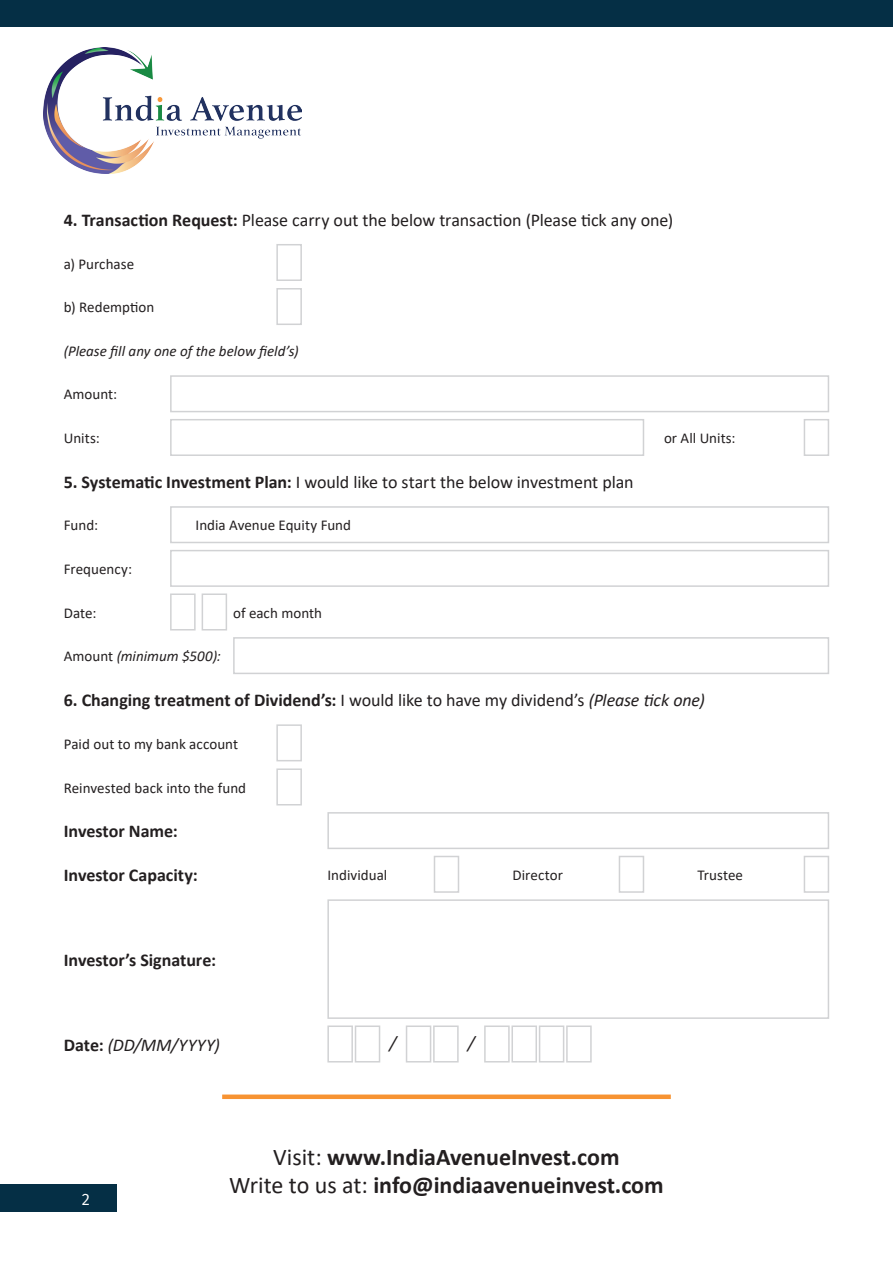
<style>
.page{position:relative;width:893px;height:1263px;background:#fff}
.page>*{position:absolute;margin:0;border:0;box-sizing:border-box;transform-origin:0 0}
.t1{font:700 24px "Calibri";color:#231f20}
.TOC_Title{font:18px "Calibri";letter-spacing:-.005em;color:#231f20}
.TOC_Title-2{font:700 18px "Calibri";color:#231f20}
.TOC_Title-3{font:italic 18px "Calibri";letter-spacing:.025em;color:#231f20}
.Body{font:16.5px "Fira Sans";color:#fff}
.TOC_Title-4{font:15px "Calibri";color:#231f20}
.TOC_Title-5{font:italic 15px "Calibri";color:#231f20}
.s1{font-weight:700}
.s2{font-style:normal}
.s3{font-weight:400}
.s4{font-weight:400;font-style:italic}
.s5{font-weight:700;font-style:normal}
</style>
<div class="page">
<div style="left:0;top:1185px;width:117px;height:27px;background:#052f45"></div>
<div style="left:0;top:0;width:893px;height:27px;background:#052f45"></div>
<img style="left:43px;top:48px;width:259px;height:125px">
<div style="left:222px;top:1094px;width:449px;height:5px;background:#f79332"></div>
<div style="left:276px;top:244px;width:26px;height:37px;border:2px solid #d1d2d4"></div>
<div style="left:276px;top:288px;width:26px;height:37px;border:2px solid #d1d2d4"></div>
<div style="left:170px;top:375px;width:659px;height:37px;border:2px solid #d1d2d4"></div>
<div style="left:170px;top:419px;width:474px;height:37px;border:2px solid #d1d2d4"></div>
<div style="left:804px;top:419px;width:25px;height:37px;border:2px solid #d1d2d4"></div>
<div style="left:170px;top:506px;width:659px;height:37px;border:2px solid #d1d2d4"></div>
<div style="left:170px;top:550px;width:659px;height:37px;border:2px solid #d1d2d4"></div>
<div style="left:170px;top:593px;width:26px;height:37px;border:2px solid #d1d2d4"></div>
<div style="left:202px;top:593px;width:25px;height:37px;border:2px solid #d1d2d4"></div>
<div style="left:233px;top:637px;width:596px;height:37px;border:2px solid #d1d2d4"></div>
<div style="left:276px;top:724px;width:26px;height:37px;border:2px solid #d1d2d4"></div>
<div style="left:276px;top:768px;width:26px;height:37px;border:2px solid #d1d2d4"></div>
<div style="left:327px;top:812px;width:502px;height:37px;border:2px solid #d1d2d4"></div>
<div style="left:327px;top:899px;width:502px;height:120px;border:2px solid #d1d2d4"></div>
<div style="left:434px;top:856px;width:25px;height:37px;border:2px solid #d1d2d4"></div>
<div style="left:619px;top:856px;width:25px;height:37px;border:2px solid #d1d2d4"></div>
<div style="left:804px;top:856px;width:25px;height:37px;border:2px solid #d1d2d4"></div>
<div style="left:327px;top:1025px;width:26px;height:37px;border:2px solid #d1d2d4"></div>
<div style="left:355px;top:1025px;width:25px;height:37px;border:2px solid #d1d2d4"></div>
<div style="left:406px;top:1025px;width:25px;height:37px;border:2px solid #d1d2d4"></div>
<div style="left:433px;top:1025px;width:26px;height:37px;border:2px solid #d1d2d4"></div>
<div style="left:484px;top:1025px;width:26px;height:37px;border:2px solid #d1d2d4"></div>
<div style="left:511px;top:1025px;width:26px;height:37px;border:2px solid #d1d2d4"></div>
<div style="left:539px;top:1025px;width:25px;height:37px;border:2px solid #d1d2d4"></div>
<div style="left:566px;top:1025px;width:26px;height:37px;border:2px solid #d1d2d4"></div>
<p class="TOC_Title" style="left:64px;top:208px;width:611px"><span class="s1">4. Transaction Request:</span> Please carry out the below transaction (Please tick any one)</p>
<p class="TOC_Title-4" style="left:64px;top:253px;width:72px">a) Purchase</p>
<p class="TOC_Title-4" style="left:64px;top:297px;width:92px">b) Redemption</p>
<p class="TOC_Title-5" style="left:64px;top:340px;width:236px">(Please fill any one of the below field’s)</p>
<p class="TOC_Title-4" style="left:64px;top:384px;width:55px">Amount:</p>
<p class="TOC_Title-4" style="left:64px;top:428px;width:37px">Units:</p>
<p class="TOC_Title-4" style="left:664px;top:428px;width:73px">or All Units:</p>
<p class="TOC_Title" style="left:64px;top:469px;width:571px"><span class="s1">5. Systematic Investment Plan:</span> I would like to start the below investment plan</p>
<p class="TOC_Title-4" style="left:64px;top:515px;width:36px">Fund:</p>
<p class="TOC_Title-4" style="left:196px;top:515px;width:157px">India Avenue Equity Fund</p>
<p class="TOC_Title-4" style="left:64px;top:559px;width:70px">Frequency:</p>
<p class="TOC_Title-4" style="left:64px;top:602px;width:34px">Date:</p>
<p class="TOC_Title-4" style="left:233px;top:602px;width:90px">of each month</p>
<p class="TOC_Title-5" style="left:64px;top:646px;width:159px"><span class="s2">Amount</span> (minimum $500):</p>
<p class="TOC_Title-2" style="left:64px;top:687px;width:643px">6. Changing treatment of Dividend’s: <span class="s3">I would like to have my dividend’s</span> <span class="s4">(Please tick one)</span></p>
<p class="TOC_Title-4" style="left:64px;top:733px;width:176px">Paid out to my bank account</p>
<p class="TOC_Title-4" style="left:64px;top:777px;width:184px">Reinvested back into the fund</p>
<p class="TOC_Title-2" style="left:64px;top:819px;width:116px">Investor Name:</p>
<p class="TOC_Title-2" style="left:64px;top:862px;width:136px">Investor Capacity:</p>
<p class="TOC_Title-4" style="left:327px;top:864px;width:61px">Individual</p>
<p class="TOC_Title-4" style="left:512px;top:864px;width:52px">Director</p>
<p class="TOC_Title-4" style="left:697px;top:864px;width:47px">Trustee</p>
<p class="TOC_Title-2" style="left:64px;top:947px;width:154px">Investor’s Signature:</p>
<p class="TOC_Title-3" style="left:64px;top:1032px;width:158px"><span class="s5">Date:</span> (DD/MM/YYYY)</p>
<p class="TOC_Title-3" style="left:390px;top:1031px;width:8px">/</p>
<p class="TOC_Title-3" style="left:468px;top:1031px;width:8px">/</p>
<p class="Body" style="left:82px;top:1187px;width:10px">2</p>
<p class="t1" style="left:273px;top:1139px;width:348px"><span class="s3">Visit:</span> www.IndiaAvenueInvest.com</p>
<p class="t1" style="left:229px;top:1168px;width:436px"><span class="s3">Write to us at:</span> info@indiaavenueinvest.com</p>
</div>
